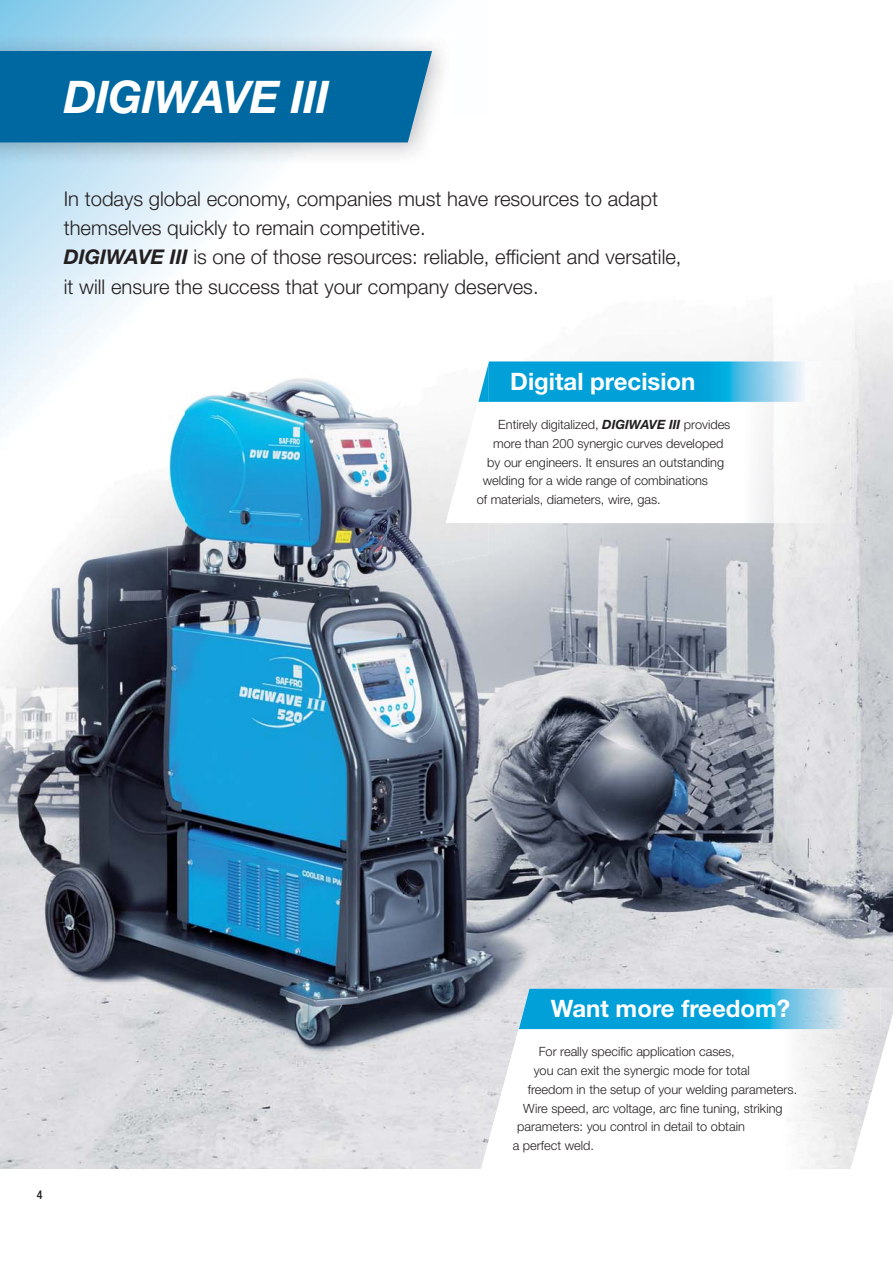
<style>
.page{position:relative;width:893px;height:1263px;background:#fff}
.page>*{position:absolute;margin:0;border:0;box-sizing:border-box;transform-origin:0 0}
.t1{font:italic 700 45px "Helvetica Neue LT Std";letter-spacing:-.01em;color:#fff}
.t2{font:700 24px "Helvetica Neue LT Std";color:#fff}
.t3{font:300 20.25px/29.2px "Helvetica Neue LT Std";color:#231f20}
.t4{font:300 12.75px "Helvetica Neue LT Std";color:#231f20}
.t5{font:500 condensed 12px "Helvetica Neue LT Std";color:#231f20}
.s1{font-weight:700;font-style:italic}
</style>
<div class="page">
<img style="left:0;top:311px;width:893px;height:858px">
<svg style="left:0;top:0;width:488px;height:655px"></svg>
<img style="left:0;top:164px;width:388px;height:436px">
<img style="left:387px;top:117px;width:101px;height:459px">
<img style="left:0;top:599px;width:261px;height:52px">
<img style="left:488px;top:402px;width:52px;height:121px">
<img style="left:799px;top:361px;width:51px;height:162px">
<img style="left:540px;top:402px;width:259px;height:121px">
<img style="left:446px;top:364px;width:42px;height:159px">
<img style="left:488px;top:361px;width:352px;height:41px">
<img style="left:478px;top:365px;width:10px;height:37px">
<img style="left:0;top:35px;width:452px;height:129px">
<div style="left:0;top:51px;width:432px;height:91px;background:#0068a0"></div>
<img style="left:481px;top:989px;width:410px;height:180px">
<img style="left:519px;top:989px;width:361px;height:40px">
<h1 class="t1" style="left:64px;top:81px;width:267px">DIGIWAVE III</h1>
<p class="t3" style="left:64px;top:186px;width:619px">In todays global economy, companies must have resources to adapt themselves quickly to remain competitive.<br><span class="s1">DIGIWAVE III</span> is one of those resources: reliable, efficient and versatile, it will ensure the success that your company deserves.</p>
<h2 class="t2" style="left:510px;top:373px;width:187px">Digital precision</h2>
<p class="t4" style="left:498px;top:420px;width:234px">Entirely digitalized, <span class="s1">DIGIWAVE III</span> provides</p>
<p class="t4" style="left:493px;top:439px;width:232px">more than 200 synergic curves developed</p>
<p class="t4" style="left:487px;top:457px;width:238px">by our engineers. It ensures an outstanding</p>
<p class="t4" style="left:483px;top:476px;width:227px">welding for a wide range of combinations</p>
<p class="t4" style="left:477px;top:495px;width:185px">of materials, diameters, wire, gas.</p>
<p class="t5" style="left:37px;top:1191px;width:7px">4</p>
<h2 class="t2" style="left:551px;top:1000px;width:241px">Want more freedom?</h2>
<p class="t4" style="left:539px;top:1047px;width:198px">For really specific application cases,</p>
<p class="t4" style="left:534px;top:1066px;width:218px">you can exit the synergic mode for total</p>
<p class="t4" style="left:528px;top:1085px;width:271px">freedom in the setup of your welding parameters.</p>
<p class="t4" style="left:523px;top:1103px;width:261px">Wire speed, arc voltage, arc fine tuning, striking</p>
<p class="t4" style="left:517px;top:1122px;width:229px">parameters: you control in detail to obtain</p>
<p class="t4" style="left:513px;top:1141px;width:83px">a perfect weld.</p>
</div>
